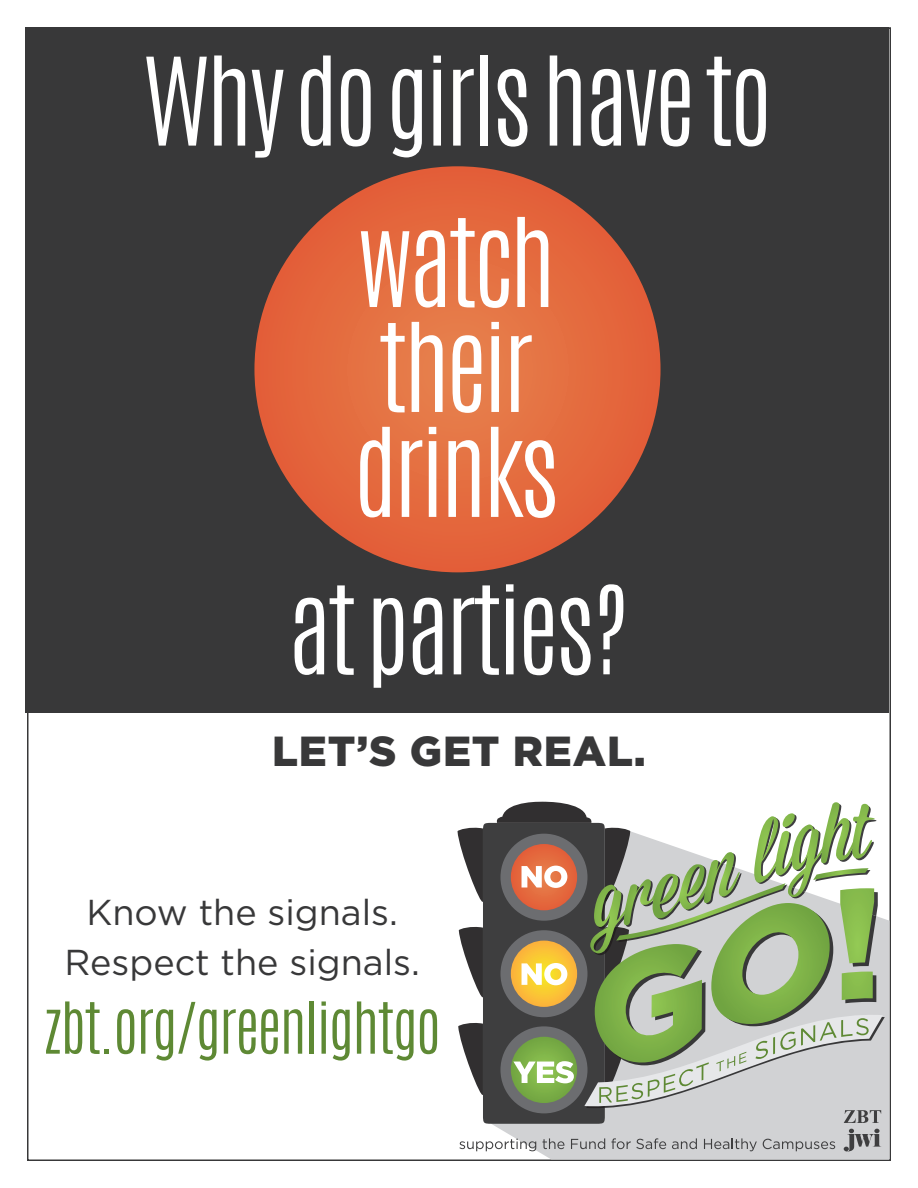
<style>
.page{position:relative;width:918px;height:1188px;background:#fff}
.page>*{position:absolute;margin:0;border:0;box-sizing:border-box;transform-origin:0 0}
.t1{font:300 103.5px/105px "Antonio";letter-spacing:-.04em;color:#fff}
.t2{font:300 60px "Antonio";letter-spacing:-.03em;color:#5e8934}
.t3{font:900 42px "Gotham";letter-spacing:.02em;color:#383839}
.t4{font:36px "Gotham";color:#383839}
</style>
<div class="page">
<div style="left:26px;top:27px;width:864px;height:686px;background:#383839"></div>
<svg style="left:254px;top:166px;width:407px;height:406px;background:#e36a3e"></svg>
<svg style="left:492px;top:831px;width:398px;height:328px;background:#d3d4d6"></svg>
<svg style="left:459px;top:1139px;width:77px;height:12px"></svg>
<svg style="left:542px;top:1138px;width:22px;height:11px"></svg>
<svg style="left:571px;top:1138px;width:34px;height:11px"></svg>
<svg style="left:611px;top:1138px;width:55px;height:11px"></svg>
<svg style="left:672px;top:1138px;width:25px;height:11px"></svg>
<svg style="left:704px;top:1138px;width:53px;height:13px"></svg>
<svg style="left:763px;top:1139px;width:72px;height:12px"></svg>
<div style="left:483px;top:823px;width:122px;height:301px;background:#3e3e3f;border-radius:9px"></div>
<svg style="left:457px;top:827px;width:26px;height:75px"></svg>
<svg style="left:459px;top:926px;width:24px;height:72px"></svg>
<svg style="left:458px;top:1023px;width:25px;height:72px"></svg>
<svg style="left:844px;top:1129px;width:37px;height:23px"></svg>
<svg style="left:496px;top:801px;width:389px;height:322px"></svg>
<p class="t1" style="left:143px;top:49px;width:631px">Why do girls have to</p>
<p class="t1" style="left:354px;top:211px;width:208px">watch their drinks</p>
<p class="t1" style="left:287px;top:578px;width:342px">at parties?</p>
<p class="t3" style="left:272px;top:722px;width:375px">LET’S GET REAL.</p>
<p class="t4" style="left:86px;top:889px;width:313px">Know the signals.</p>
<p class="t4" style="left:65px;top:939px;width:357px">Respect the signals.</p>
<p class="t2" style="left:44px;top:985px;width:399px">zbt.org/greenlightgo</p>
</div>
